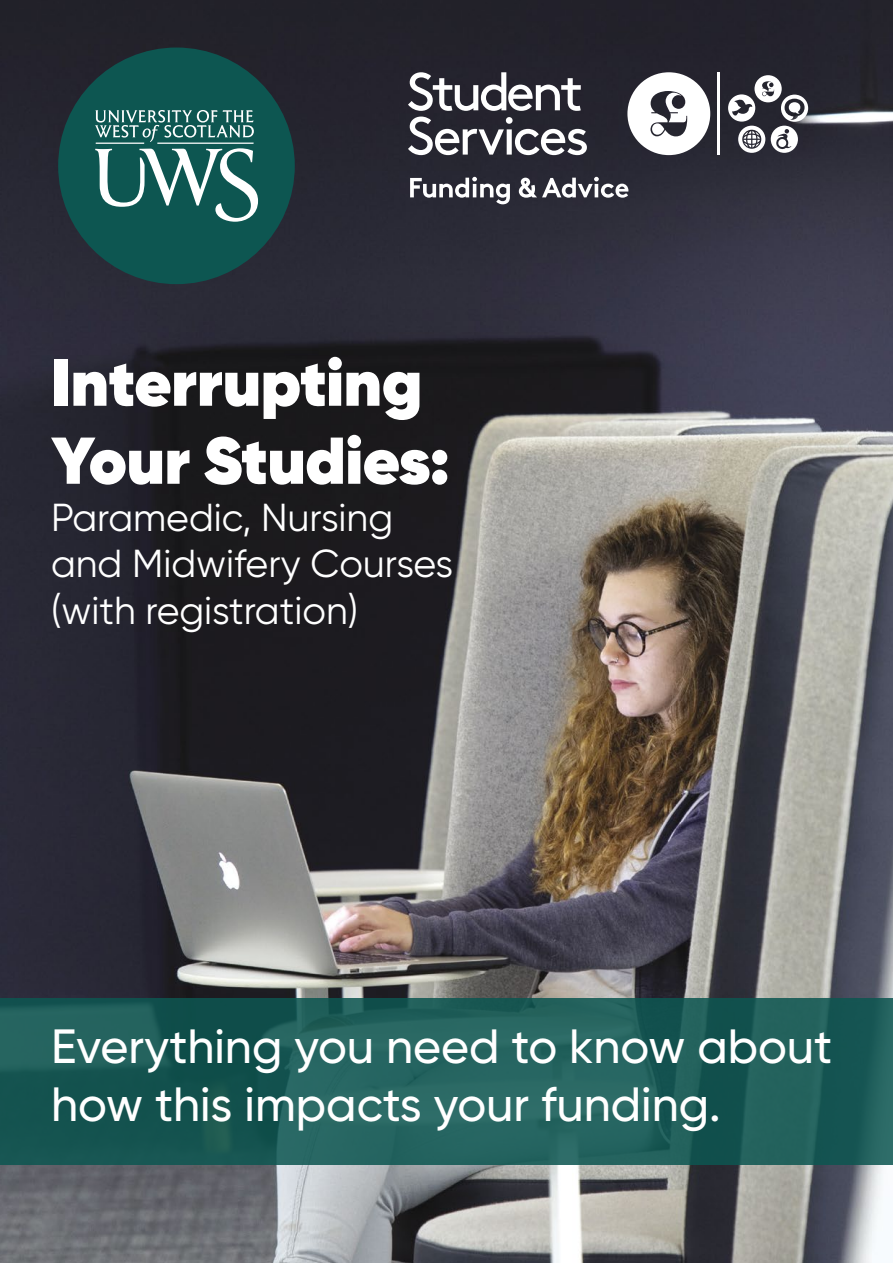
<style>
.page{position:relative;width:893px;height:1263px;background:#fff}
.page>*{position:absolute;margin:0;border:0;box-sizing:border-box;transform-origin:0 0}
.t1{font:800 66px "Gilroy";color:#fff}
.t2{font:500 48px/57.6px "Gilroy";color:#fff}
.t3{font:39px "Gilroy";color:#fff}
</style>
<div class="page">
<img style="left:0;top:0;width:893px;height:1263px">
<svg style="left:408px;top:72px;width:173px;height:39px"></svg>
<svg style="left:408px;top:117px;width:179px;height:38px"></svg>
<svg style="left:728px;top:75px;width:80px;height:78px"></svg>
<hr style="left:717px;top:72px;width:3px;height:83px;background:#fff">
<svg style="left:627px;top:72px;width:83px;height:83px"></svg>
<svg style="left:410px;top:177px;width:100px;height:27px"></svg>
<svg style="left:519px;top:177px;width:109px;height:21px"></svg>
<svg style="left:0;top:999px;width:893px;height:166px;background:#1e5d59"></svg>
<div style="left:58px;top:48px;width:237px;height:236px;background:#0d5651;border-radius:50%"></div>
<svg style="left:95px;top:110px;width:163px;height:112px"></svg>
<p class="t1" style="left:51px;top:340px;width:373px">Interrupting</p>
<p class="t1" style="left:51px;top:418px;width:400px">Your Studies:</p>
<p class="t3" style="left:51px;top:493px;width:344px">Paramedic, Nursing</p>
<p class="t3" style="left:51px;top:540px;width:404px">and Midwifery Courses</p>
<p class="t3" style="left:51px;top:587px;width:309px">(with registration)</p>
<p class="t2" style="left:51px;top:1017px;width:783px">Everything you need to know about how this impacts your funding.</p>
</div>
